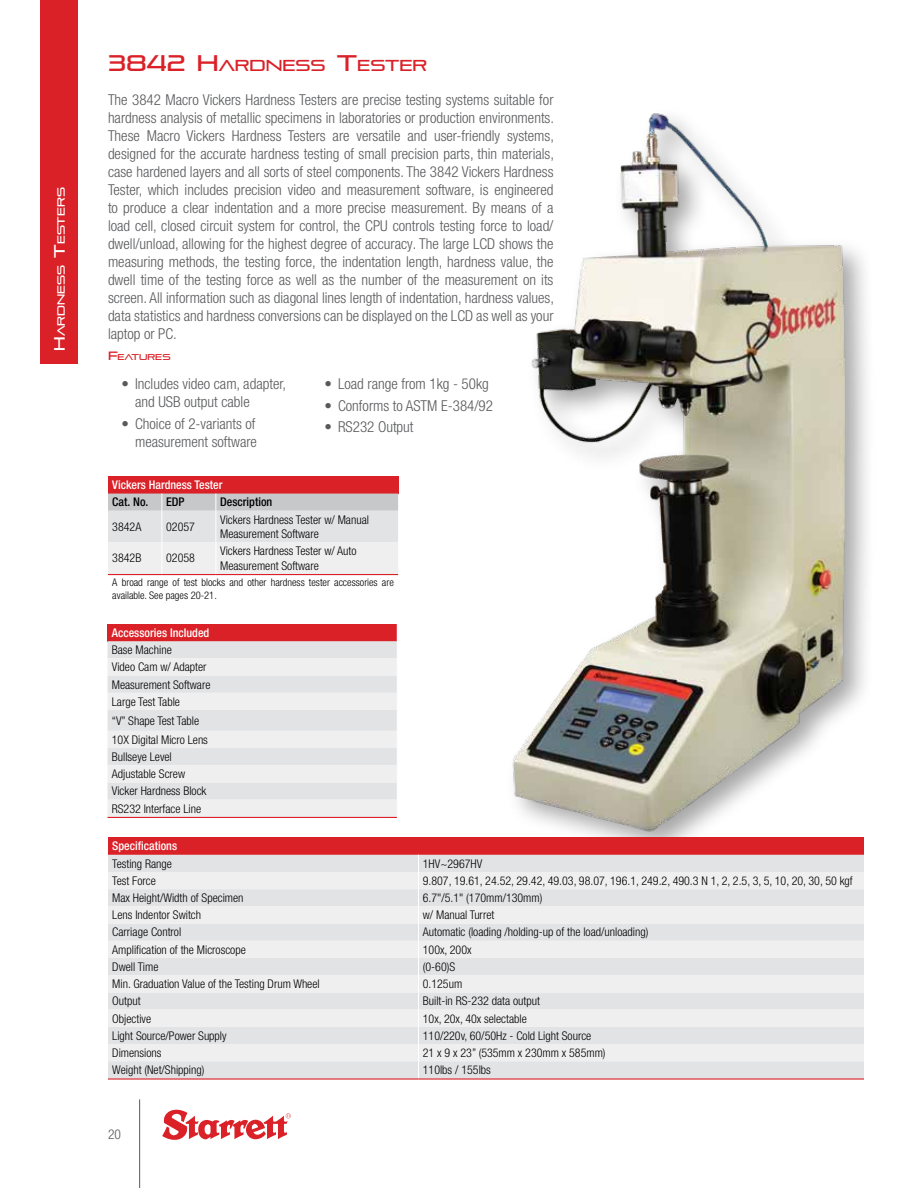
<style>
.page{position:relative;width:918px;height:1188px;background:#fff}
.page>*{position:absolute;margin:0;border:0;box-sizing:border-box;transform-origin:0 0}
.t1{font:15.75px "Pirulen Rg";color:#da2128}
.t2{font:300 condensed 15px/18px "Helvetica Neue LT Pro";color:#58595b;text-align:justify}
.t3{font:300 condensed 13.5px "Helvetica Neue LT Pro";color:#58595b}
.t4{font:300 condensed 12px/17.2px "Helvetica Neue LT Pro";color:#000}
.t5{font:500 condensed 12px "Helvetica Neue LT Pro";color:#fff}
.t6{font:500 condensed 12px "Helvetica Neue LT Pro";color:#000}
.t7{font:300 condensed 10.5px/12.6px "Helvetica Neue LT Pro";color:#000}
.t8{font:10.5px "Pirulen Rg";color:#fff}
.t9{font:8.4px "Pirulen";color:#da2128}
.s1{font-size:15px}
.s2{font-size:22.5px}
.s3{font-size:12px}
</style>
<div class="page">
<img style="left:491px;top:113px;width:376px;height:725px">
<div style="left:108px;top:476px;width:290px;height:18px;background:#da2128"></div>
<svg style="left:108px;top:494px;width:290px;height:80px"></svg>
<hr style="left:162px;top:511px;width:1px;height:31px;background:#fff">
<hr style="left:216px;top:511px;width:1px;height:31px;background:#fff">
<hr style="left:162px;top:542px;width:1px;height:32px;background:#fff">
<hr style="left:216px;top:542px;width:1px;height:32px;background:#fff">
<hr style="left:108px;top:574px;width:54px;height:1px;background:#da2128">
<hr style="left:162px;top:574px;width:54px;height:1px;background:#da2128">
<hr style="left:216px;top:574px;width:182px;height:1px;background:#da2128">
<div style="left:108px;top:838px;width:756px;height:17px;background:#da2128"></div>
<div style="left:108px;top:855px;width:756px;height:223px;background:#e2e3e4"></div>
<svg style="left:108px;top:872px;width:756px;height:189px;fill:#efeff0"></svg>
<svg style="left:418px;top:855px;width:1px;height:223px"></svg>
<hr style="left:108px;top:1078px;width:310px;height:2px;background:#da2128">
<hr style="left:418px;top:1078px;width:446px;height:2px;background:#da2128">
<div style="left:108px;top:624px;width:289px;height:17px;background:#da2128"></div>
<div style="left:108px;top:641px;width:289px;height:17px;background:#e2e3e4"></div>
<svg style="left:108px;top:658px;width:289px;height:159px;fill:#efeff0"></svg>
<hr style="left:108px;top:817px;width:289px;height:1px;background:#da2128">
<hr style="left:139px;top:1099px;width:1px;height:89px;background:#58595b">
<svg style="left:162px;top:1110px;width:129px;height:30px"></svg>
<div style="left:40px;top:0;width:38px;height:364px;background:#da2128"></div>
<p class="t8" style="left:55px;top:351px;width:165px;rotate:-90deg"><span class="s1">H</span>ARDNESS <span class="s1">T</span>ESTERS</p>
<p class="t1" style="left:108px;top:56px;width:321px"><span class="s2">3842 H</span>ARDNESS <span class="s2">T</span>ESTER</p>
<p class="t2" style="left:108px;top:91px;width:448px">The 3842 Macro Vickers Hardness Testers are precise testing systems suitable for hardness analysis of metallic specimens in laboratories or production environments.<br>These Macro Vickers Hardness Testers are versatile and user-friendly systems, designed for the accurate hardness testing of small precision parts, thin materials, case hardened layers and all sorts of steel components. The 3842 Vickers Hardness Tester, which includes precision video and measurement software, is engineered to produce a clear indentation and a more precise measurement. By means of a load cell, closed circuit system for control, the CPU controls testing force to load/ dwell/unload, allowing for the highest degree of accuracy. The large LCD shows the measuring methods, the testing force, the indentation length, hardness value, the dwell time of the testing force as well as the number of the measurement on its screen. All information such as diagonal lines length of indentation, hardness values, data statistics and hardness conversions can be displayed on the LCD as well as your laptop or PC.</p>
<p class="t9" style="left:108px;top:352px;width:63px"><span class="s3">F</span>EATURES</p>
<p class="t2" style="left:135px;top:375px;width:153px;text-indent:-14px">• Includes video cam, adapter, and USB output cable</p>
<p class="t2" style="left:122px;top:414px;width:137px;text-align:right">• Choice of 2-variants of measurement software</p>
<p class="t2" style="left:325px;top:375px;width:166px">• Load range from 1kg - 50kg</p>
<p class="t2" style="left:325px;top:396px;width:170px">• Conforms to ASTM E-384/92</p>
<p class="t2" style="left:325px;top:418px;width:90px">• RS232 Output</p>
<p class="t5" style="left:112px;top:478px;width:112px">Vickers Hardness Tester</p>
<p class="t6" style="left:112px;top:495px;width:37px">Cat. No.</p>
<p class="t6" style="left:166px;top:495px;width:20px">EDP</p>
<p class="t6" style="left:220px;top:495px;width:54px">Description</p>
<p class="t4" style="left:112px;top:518px;width:31px">3842A</p>
<p class="t4" style="left:166px;top:518px;width:30px">02057</p>
<p class="t4" style="left:220px;top:512px;width:150px;line-height:14.4px">Vickers Hardness Tester w/ Manual<br>Measurement Software</p>
<p class="t4" style="left:112px;top:550px;width:31px">3842B</p>
<p class="t4" style="left:166px;top:550px;width:30px">02058</p>
<p class="t4" style="left:220px;top:544px;width:138px;line-height:14.4px">Vickers Hardness Tester w/ Auto<br>Measurement Software</p>
<p class="t7" style="left:112px;top:576px;width:283px">A broad range of test blocks and other hardness tester accessories are available. See pages 20-21.</p>
<p class="t5" style="left:112px;top:625px;width:99px">Accessories Included</p>
<p class="t4" style="left:112px;top:641px;width:100px">Base Machine<br>Video Cam w/ Adapter<br>Measurement Software<br>Large Test Table</p>
<p class="t4" style="left:112px;top:711px;width:98px;line-height:19px">“V” Shape Test Table<br>10X Digital Micro Lens</p>
<p class="t4" style="left:112px;top:748px;width:96px">Bullseye Level<br>Adjustable Screw<br>Vicker Hardness Block<br>RS232 Interface Line</p>
<p class="t5" style="left:112px;top:839px;width:66px">Specifications</p>
<p class="t4" style="left:112px;top:855px;width:61px">Testing Range</p>
<p class="t4" style="left:423px;top:855px;width:61px">1HV~2967HV</p>
<p class="t4" style="left:112px;top:872px;width:45px">Test Force</p>
<p class="t4" style="left:423px;top:872px;width:432px">9.807, 19.61, 24.52, 29.42, 49.03, 98.07, 196.1, 249.2, 490.3 N 1, 2, 2.5, 3, 5, 10, 20, 30, 50 kgf</p>
<p class="t4" style="left:112px;top:889px;width:133px">Max Height/Width of Specimen</p>
<p class="t4" style="left:423px;top:889px;width:121px">6.7"/5.1" (170mm/130mm)</p>
<p class="t4" style="left:112px;top:906px;width:90px">Lens Indentor Switch</p>
<p class="t4" style="left:423px;top:906px;width:73px">w/ Manual Turret</p>
<p class="t4" style="left:112px;top:924px;width:70px">Carriage Control</p>
<p class="t4" style="left:423px;top:924px;width:227px">Automatic (loading /holding-up of the load/unloading)</p>
<p class="t4" style="left:112px;top:941px;width:135px">Amplification of the Microscope</p>
<p class="t4" style="left:423px;top:941px;width:50px">100x, 200x</p>
<p class="t4" style="left:112px;top:958px;width:48px">Dwell Time</p>
<p class="t4" style="left:423px;top:958px;width:34px">(0-60)S</p>
<p class="t4" style="left:112px;top:975px;width:209px">Min. Graduation Value of the Testing Drum Wheel</p>
<p class="t4" style="left:423px;top:975px;width:41px">0.125um</p>
<p class="t4" style="left:112px;top:992px;width:30px">Output</p>
<p class="t4" style="left:423px;top:992px;width:119px">Built-in RS-232 data output</p>
<p class="t4" style="left:112px;top:1010px;width:40px">Objective</p>
<p class="t4" style="left:423px;top:1010px;width:106px">10x, 20x, 40x selectable</p>
<p class="t4" style="left:112px;top:1027px;width:116px">Light Source/Power Supply</p>
<p class="t4" style="left:423px;top:1027px;width:170px">110/220v, 60/50Hz - Cold Light Source</p>
<p class="t4" style="left:112px;top:1044px;width:51px">Dimensions</p>
<p class="t4" style="left:423px;top:1044px;width:184px">21 x 9 x 23” (535mm x 230mm x 585mm)</p>
<p class="t4" style="left:112px;top:1061px;width:94px">Weight (Net/Shipping)</p>
<p class="t4" style="left:423px;top:1061px;width:70px">110lbs / 155lbs</p>
<p class="t3" style="left:108px;top:1127px;width:14px">20</p>
</div>
